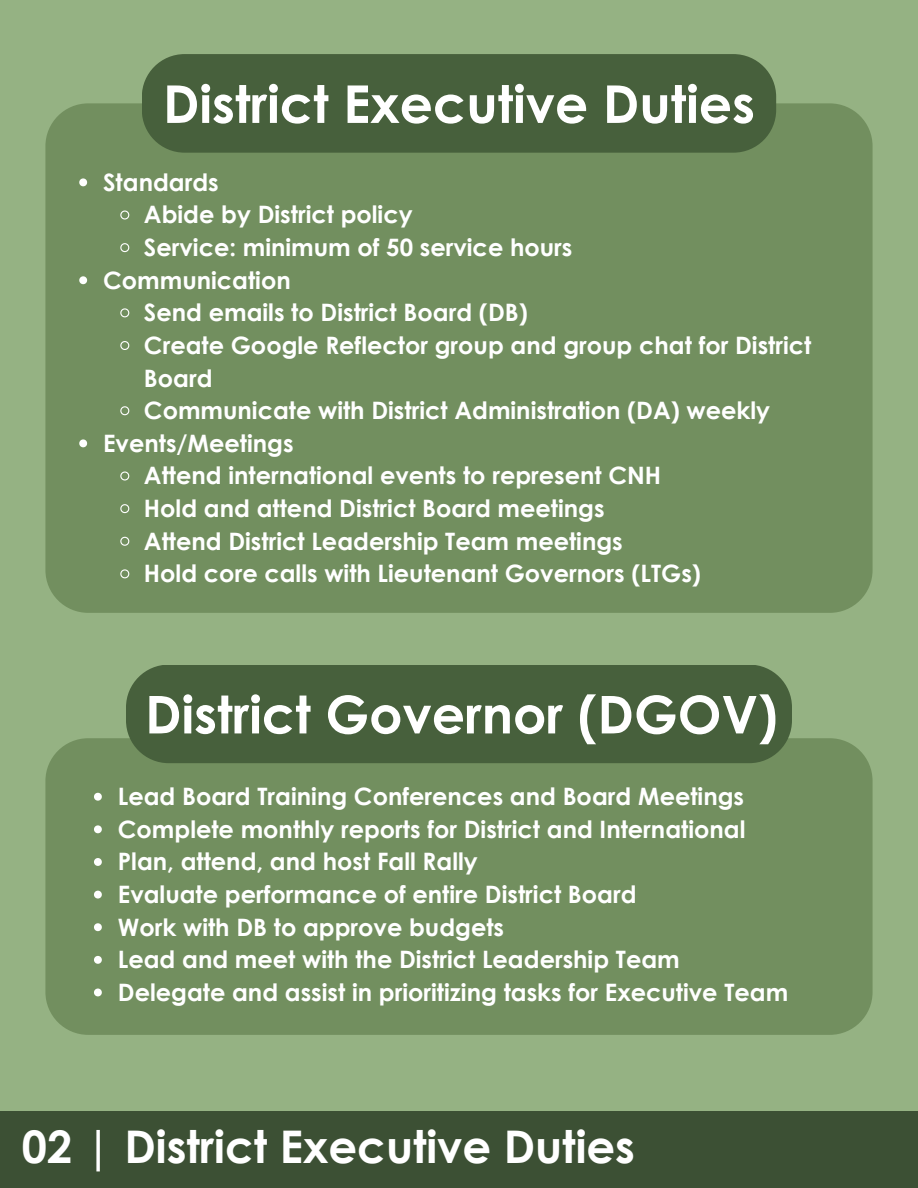
<style>
.page{position:relative;width:918px;height:1188px;background:#95b283}
.page>*{position:absolute;margin:0;border:0;box-sizing:border-box;transform-origin:0 0}
.t1{font:700 52.05px "Century Gothic";color:#fff}
.t2{font:700 45px "Century Gothic";color:#fff}
.t3{font:700 24px/32.7px "Century Gothic";color:#fff}
</style>
<div class="page">
<div style="left:45px;top:103px;width:827px;height:510px;background:#728f5f;border-radius:43px"></div>
<div style="left:142px;top:54px;width:634px;height:99px;background:#47603c;border-radius:43px"></div>
<div style="left:45px;top:738px;width:827px;height:297px;background:#728f5f;border-radius:43px"></div>
<div style="left:126px;top:665px;width:666px;height:98px;background:#47603c;border-radius:43px"></div>
<svg style="left:94px;top:793px;width:8px;height:8px"></svg>
<svg style="left:94px;top:825px;width:8px;height:8px"></svg>
<svg style="left:94px;top:858px;width:8px;height:8px"></svg>
<svg style="left:94px;top:891px;width:8px;height:8px"></svg>
<svg style="left:94px;top:923px;width:8px;height:8px"></svg>
<svg style="left:94px;top:956px;width:8px;height:8px"></svg>
<svg style="left:94px;top:989px;width:8px;height:7px"></svg>
<div style="left:0;top:1112px;width:918px;height:76px;background:#3c5034"></div>
<svg style="left:79px;top:178px;width:8px;height:8px"></svg>
<svg style="left:120px;top:210px;width:10px;height:10px"></svg>
<svg style="left:120px;top:243px;width:10px;height:10px"></svg>
<svg style="left:79px;top:276px;width:8px;height:8px"></svg>
<svg style="left:120px;top:308px;width:10px;height:10px"></svg>
<svg style="left:120px;top:341px;width:10px;height:9px"></svg>
<svg style="left:120px;top:406px;width:10px;height:10px"></svg>
<svg style="left:79px;top:439px;width:8px;height:8px"></svg>
<svg style="left:120px;top:471px;width:10px;height:10px"></svg>
<svg style="left:120px;top:504px;width:10px;height:10px"></svg>
<svg style="left:120px;top:536px;width:10px;height:10px"></svg>
<svg style="left:120px;top:569px;width:10px;height:10px"></svg>
<p class="t1" style="left:163px;top:71px;width:593px">District Executive Duties</p>
<p class="t3" style="left:103px;top:165px;width:117px">Standards</p>
<p class="t3" style="left:144px;top:198px;width:270px">Abide by District policy</p>
<p class="t3" style="left:144px;top:230px;width:430px">Service: minimum of 50 service hours</p>
<p class="t3" style="left:103px;top:263px;width:189px">Communication</p>
<p class="t3" style="left:144px;top:296px;width:385px">Send emails to District Board (DB)</p>
<p class="t3" style="left:144px;top:328px;width:669px">Create Google Reflector group and group chat for District<br>Board</p>
<p class="t3" style="left:144px;top:393px;width:628px">Communicate with District Administration (DA) weekly</p>
<p class="t3" style="left:103px;top:426px;width:192px">Events/Meetings</p>
<p class="t3" style="left:144px;top:459px;width:519px">Attend international events to represent CNH</p>
<p class="t3" style="left:144px;top:491px;width:462px">Hold and attend District Board meetings</p>
<p class="t3" style="left:144px;top:524px;width:480px">Attend District Leadership Team meetings</p>
<p class="t3" style="left:144px;top:557px;width:559px">Hold core calls with Lieutenant Governors (LTGs)</p>
<p class="t1" style="left:145px;top:681px;width:634px">District Governor (DGOV)</p>
<p class="t3" style="left:118px;top:779px;width:628px">Lead Board Training Conferences and Board Meetings</p>
<p class="t3" style="left:118px;top:812px;width:629px">Complete monthly reports for District and International</p>
<p class="t3" style="left:118px;top:845px;width:361px">Plan, attend, and host Fall Rally</p>
<p class="t3" style="left:118px;top:877px;width:520px">Evaluate performance of entire District Board</p>
<p class="t3" style="left:118px;top:910px;width:388px">Work with DB to approve budgets</p>
<p class="t3" style="left:118px;top:943px;width:563px">Lead and meet with the District Leadership Team</p>
<p class="t3" style="left:118px;top:975px;width:672px">Delegate and assist in prioritizing tasks for Executive Team</p>
<p class="t2" style="left:22px;top:1118px;width:615px">02 | District Executive Duties</p>
</div>
